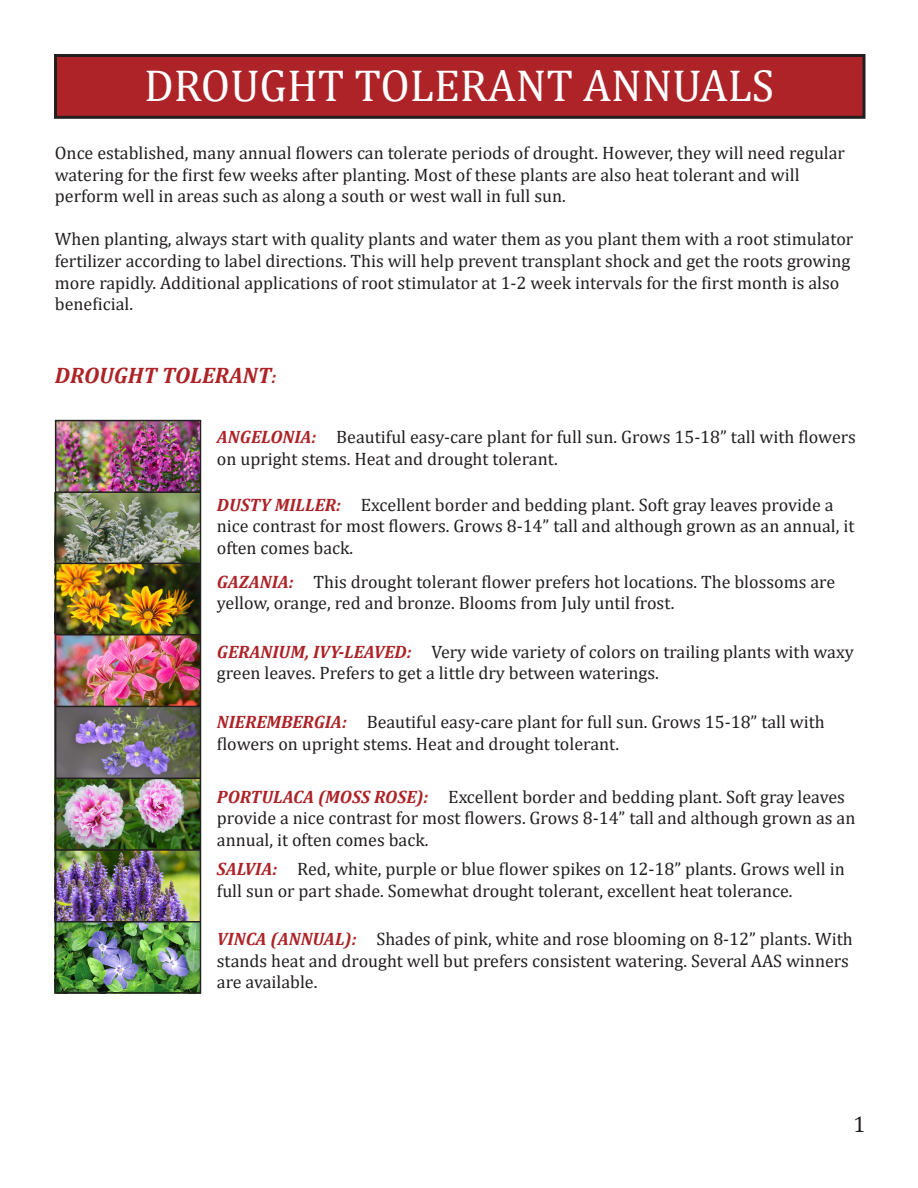
<style>
.page{position:relative;width:918px;height:1188px;background:#fff}
.page>*{position:absolute;margin:0;border:0;box-sizing:border-box;transform-origin:0 0}
.t1{font:45px "Cambria";color:#fff}
.t2{font:italic 700 22.5px "Cambria";color:#ad2327}
.t3{font:22.5px "Cambria";color:#231f20}
.t4{font:18px/21.6px "Cambria";color:#231f20}
.s1{font-size:18px}
.s2{font-weight:700;font-style:italic;color:#ad2327}
</style>
<div class="page">
<div style="left:56px;top:56px;width:808px;height:61px;background:#ad2327"></div>
<div style="left:54px;top:54px;width:811px;height:65px;border:3px solid #231f20"></div>
<img style="left:58px;top:423px;width:140px;height:568px">
<hr style="left:56px;top:491px;width:144px;height:2px;background:#231f20">
<div style="left:55px;top:420px;width:146px;height:574px;border:2px solid #231f20"></div>
<hr style="left:56px;top:563px;width:145px;height:1px;background:#231f20">
<hr style="left:56px;top:634px;width:144px;height:1px;background:#231f20">
<hr style="left:56px;top:706px;width:145px;height:1px;background:#231f20">
<hr style="left:56px;top:778px;width:144px;height:1px;background:#231f20">
<hr style="left:56px;top:849px;width:145px;height:2px;background:#231f20">
<hr style="left:56px;top:921px;width:145px;height:2px;background:#231f20">
<p class="t1" style="left:144px;top:59px;width:631px">DROUGHT TOLERANT ANNUALS</p>
<p class="t4" style="left:55px;top:142px;width:792px">Once established, many annual flowers can tolerate periods of drought. However, they will need regular watering for the first few weeks after planting. Most of these plants are also heat tolerant and will</p>
<p class="t4" style="left:55px;top:185px;width:512px">perform well in areas such as along a south or west wall in full sun.</p>
<p class="t4" style="left:55px;top:228px;width:800px">When planting, always start with quality plants and water them as you plant them with a root stimulator fertilizer according to label directions. This will help prevent transplant shock and get the roots growing more rapidly. Additional applications of root stimulator at 1-2 week intervals for the first month is also beneficial.</p>
<p class="t2" style="left:55px;top:360px;width:223px">DROUGHT TOLERANT<span class="s1">:</span></p>
<p class="t4" style="left:217px;top:426px;width:641px"><span class="s2">ANGELONIA:</span> Beautiful easy-care plant for full sun. Grows 15-18” tall with flowers on upright stems. Heat and drought tolerant.</p>
<p class="t4" style="left:217px;top:494px;width:639px"><span class="s2">DUSTY MILLER:</span> Excellent border and bedding plant. Soft gray leaves provide a nice contrast for most flowers. Grows 8-14” tall and although grown as an annual, it often comes back.</p>
<p class="t4" style="left:217px;top:571px;width:620px"><span class="s2">GAZANIA:</span> This drought tolerant flower prefers hot locations. The blossoms are yellow, orange, red and bronze. Blooms from July until frost.</p>
<p class="t4" style="left:217px;top:641px;width:638px"><span class="s2">GERANIUM, IVY-LEAVED:</span> Very wide variety of colors on trailing plants with waxy green leaves. Prefers to get a little dry between waterings.</p>
<p class="t4" style="left:217px;top:711px;width:610px"><span class="s2">NIEREMBERGIA:</span> Beautiful easy-care plant for full sun. Grows 15-18” tall with flowers on upright stems. Heat and drought tolerant.</p>
<p class="t4" style="left:217px;top:786px;width:640px"><span class="s2">PORTULACA (MOSS ROSE):</span> Excellent border and bedding plant. Soft gray leaves provide a nice contrast for most flowers. Grows 8-14” tall and although grown as an annual, it often comes back.</p>
<p class="t4" style="left:217px;top:858px;width:629px"><span class="s2">SALVIA:</span> Red, white, purple or blue flower spikes on 12-18” plants. Grows well in full sun or part shade. Somewhat drought tolerant, excellent heat tolerance.</p>
<p class="t4" style="left:217px;top:928px;width:637px"><span class="s2">VINCA (ANNUAL):</span> Shades of pink, white and rose blooming on 8-12” plants. With stands heat and drought well but prefers consistent watering. Several AAS winners are available.</p>
<p class="t3" style="left:853px;top:1111px;width:14px">1</p>
</div>
